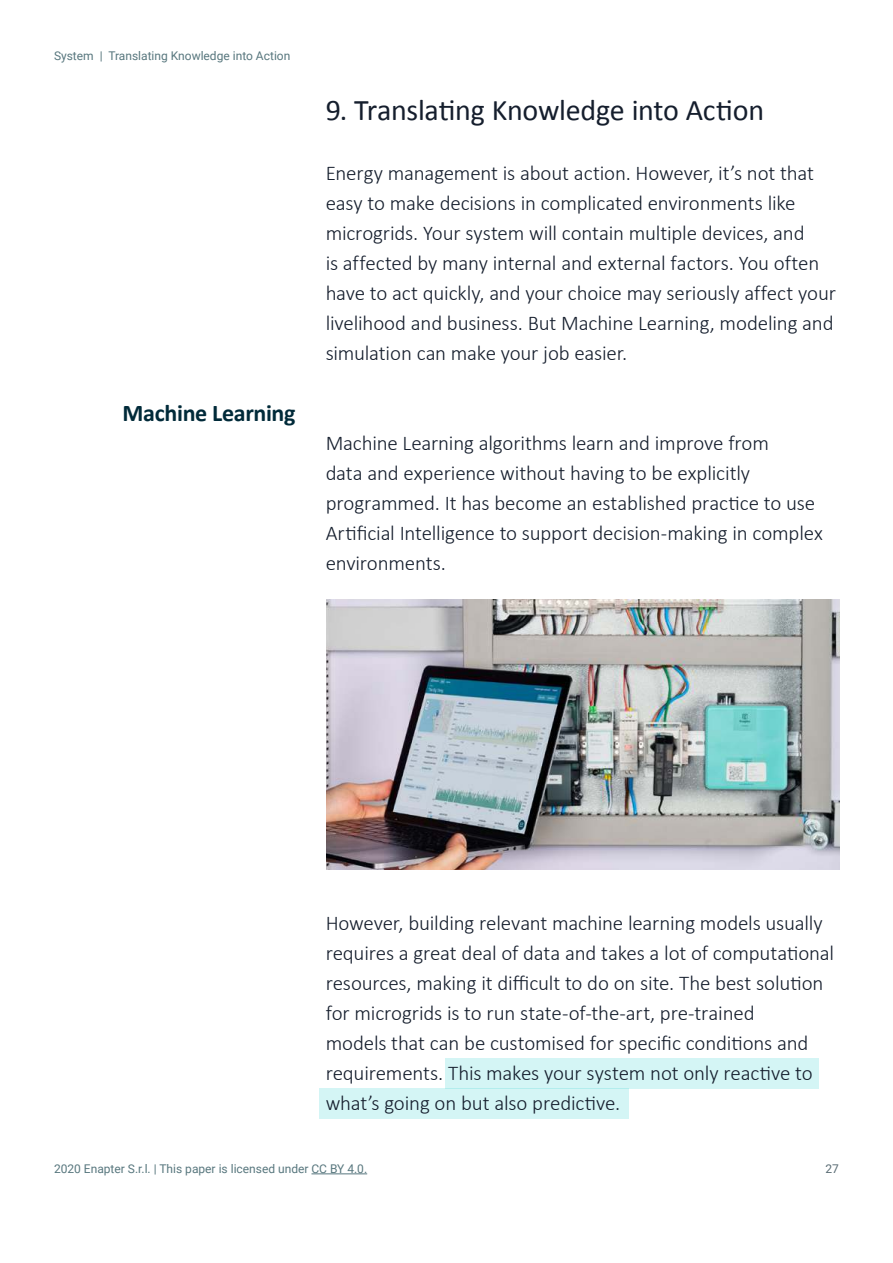
<style>
.page{position:relative;width:893px;height:1263px;background:#fff}
.page>*{position:absolute;margin:0;border:0;box-sizing:border-box;transform-origin:0 0}
.t1{font:30px "Calibri";letter-spacing:-.01em;color:#151e2d}
.t2{font:700 24px "Calibri";letter-spacing:-.015em;color:#002a39}
.t3{font:300 21px/30px "Calibri";letter-spacing:-.01em;color:#151e2d}
.t4{font:12px "Roboto";color:#58777e}
.t5{font:12px "Roboto";color:#5a6c74}
</style>
<div class="page">
<hr style="left:311px;top:1173px;width:56px;height:1px;background:#58777e">
<img style="left:326px;top:600px;width:513px;height:270px">
<div style="left:445px;top:1058px;width:373px;height:30px;background:#d4f5f5"></div>
<div style="left:319px;top:1088px;width:309px;height:30px;background:#d4f5f5"></div>
<p class="t4" style="left:54px;top:51px;width:238px">System | Translating Knowledge into Action</p>
<p class="t2" style="left:123px;top:403px;width:175px">Machine Learning</p>
<h1 class="t1" style="left:326px;top:91px;width:440px">9. Translating Knowledge into Action</h1>
<p class="t3" style="left:326px;top:158px;width:512px">Energy management is about action. However, it’s not that easy to make decisions in complicated environments like microgrids. Your system will contain multiple devices, and<br>is affected by many internal and external factors. You often have to act quickly, and your choice may seriously affect your livelihood and business. But Machine Learning, modeling and simulation can make your job easier.</p>
<p class="t3" style="left:326px;top:429px;width:499px">Machine Learning algorithms learn and improve from<br>data and experience without having to be explicitly programmed. It has become an established practice to use Artificial Intelligence to support decision-making in complex environments.</p>
<p class="t3" style="left:326px;top:908px;width:510px">However, building relevant machine learning models usually requires a great deal of data and takes a lot of computational resources, making it difficult to do on site. The best solution for microgrids is to run state-of-the-art, pre-trained<br>models that can be customised for specific conditions and requirements. This makes your system not only reactive to what’s going on but also predictive.</p>
<p class="t4" style="left:54px;top:1164px;width:315px">2020 Enapter S.r.l. | This paper is licensed under CC BY 4.0.</p>
<p class="t5" style="left:825px;top:1164px;width:15px">27</p>
</div>
